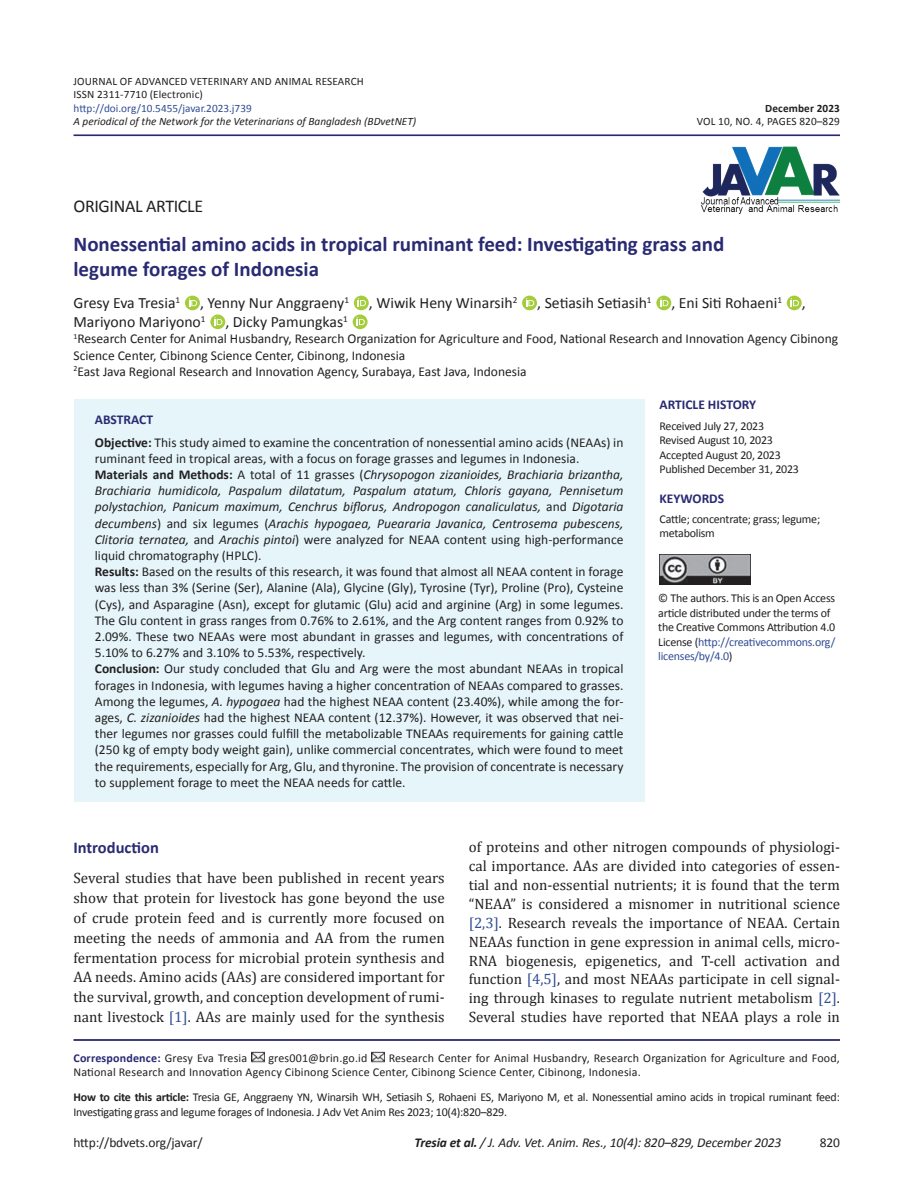
<style>
.page{position:relative;width:918px;height:1188px;background:#fff}
.page>*{position:absolute;margin:0;border:0;box-sizing:border-box;transform-origin:0 0}
.t1{font:700 21px/25.2px "Calibri";color:#292a73}
.t2{font:18px "Calibri";letter-spacing:-.02em;color:#231f20}
.t3{font:700 16.5px "Calibri";color:#292a73}
.t4{font:15.75px "Calibri";color:#231f20}
.t5{font:15px/18.9px "Cambria";color:#231f20;text-align:justify}
.t6{font:13.5px/16.2px "Calibri";color:#231f20}
.t7{font:italic 13.5px "Calibri";letter-spacing:-.01em;color:#231f20}
.t8{font:700 13.5px "Calibri";color:#292a73}
.t9{font:12px/14.4px "Calibri";letter-spacing:-.02em;color:#231f20}
.t10{font:12px/14.4px "Calibri";letter-spacing:.015em;color:#231f20}
.t11{font:700 12px "Calibri";letter-spacing:.015em;color:#292a73}
.t12{font:11.25px/13.5px "Calibri";letter-spacing:.01em;color:#231f20}
.t13{font:italic 11.25px "Calibri";color:#231f20}
.t14{font:11.25px "Calibri";color:#304d94}
.t15{font:700 11.25px "Calibri";letter-spacing:.01em;color:#231f20}
.s1{font-weight:700;color:#292a73}
.s2{font-weight:700}
.s3{font-style:italic}
.s4{color:#304d94}
.s5{font-weight:400;color:#231f20}
</style>
<div class="page">
<hr style="left:74px;top:134px;width:766px;height:2px;background:#292a73">
<svg style="left:185px;top:295px;width:14px;height:16px"></svg>
<div style="left:185px;top:296px;width:15px;height:14px;background:#a4cd3b;border-radius:50%"></div>
<svg style="left:189px;top:298px;width:8px;height:8px"></svg>
<svg style="left:354px;top:295px;width:14px;height:16px"></svg>
<svg style="left:354px;top:296px;width:15px;height:14px"></svg>
<svg style="left:358px;top:298px;width:8px;height:8px"></svg>
<svg style="left:523px;top:295px;width:14px;height:16px"></svg>
<div style="left:522px;top:296px;width:15px;height:14px;background:#a4cd3b;border-radius:50%"></div>
<svg style="left:526px;top:298px;width:8px;height:8px"></svg>
<svg style="left:657px;top:295px;width:14px;height:16px"></svg>
<svg style="left:656px;top:296px;width:15px;height:14px"></svg>
<svg style="left:660px;top:298px;width:9px;height:8px"></svg>
<svg style="left:787px;top:295px;width:14px;height:16px"></svg>
<svg style="left:787px;top:296px;width:15px;height:14px"></svg>
<svg style="left:791px;top:298px;width:8px;height:8px"></svg>
<svg style="left:210px;top:314px;width:15px;height:15px"></svg>
<svg style="left:214px;top:317px;width:9px;height:8px"></svg>
<svg style="left:352px;top:316px;width:16px;height:13px"></svg>
<svg style="left:353px;top:314px;width:15px;height:15px"></svg>
<svg style="left:357px;top:317px;width:8px;height:8px"></svg>
<hr style="left:74px;top:1039px;width:766px;height:2px;background:#292a73">
<svg style="left:251px;top:1052px;width:13px;height:11px"></svg>
<svg style="left:372px;top:1052px;width:13px;height:11px"></svg>
<img style="left:700px;top:146px;width:141px;height:69px">
<div style="left:74px;top:399px;width:570px;height:403px;background:#e5f5fa"></div>
<img style="left:660px;top:554px;width:90px;height:31px">
<p class="t12" style="left:74px;top:74px;width:292px">JOURNAL OF ADVANCED VETERINARY AND ANIMAL RESEARCH<br>ISSN 2311-7710 (Electronic)</p>
<p class="t14" style="left:74px;top:101px;width:180px">http://doi.org/10.5455/javar.2023.j739</p>
<p class="t15" style="left:765px;top:101px;width:76px">December 2023</p>
<p class="t13" style="left:74px;top:115px;width:344px">A periodical of the Network for the Veterinarians of Bangladesh (BDvetNET)</p>
<p class="t12" style="left:697px;top:114px;width:145px">VOL 10, NO. 4, PAGES 820–829</p>
<h2 class="t2" style="left:74px;top:195px;width:131px">ORIGINAL ARTICLE</h2>
<h1 class="t1" style="left:74px;top:230px;width:652px">Nonessential amino acids in tropical ruminant feed: Investigating grass and legume forages of Indonesia</h1>
<p class="t4" style="left:74px;top:293px;width:108px">Gresy Eva Tresia<sup>1</sup></p>
<p class="t4" style="left:200px;top:293px;width:150px">, Yenny Nur Anggraeny<sup>1</sup></p>
<p class="t4" style="left:369px;top:293px;width:150px">, Wiwik Heny Winarsih<sup>2</sup></p>
<p class="t4" style="left:537px;top:293px;width:116px">, Setiasih Setiasih<sup>1</sup></p>
<p class="t4" style="left:671px;top:293px;width:112px">, Eni Siti Rohaeni<sup>1</sup></p>
<p class="t4" style="left:802px;top:293px;width:5px">,</p>
<p class="t4" style="left:73px;top:312px;width:134px">Mariyono Mariyono<sup>1</sup></p>
<p class="t4" style="left:225px;top:312px;width:124px">, Dicky Pamungkas<sup>1</sup></p>
<p class="t6" style="left:74px;top:330px;width:766px"><sup>1</sup>Research Center for Animal Husbandry, Research Organization for Agriculture and Food, National Research and Innovation Agency Cibinong<br>Science Center, Cibinong Science Center, Cibinong, Indonesia<br><sup>2</sup>East Java Regional Research and Innovation Agency, Surabaya, East Java, Indonesia</p>
<p class="t6" style="left:95px;top:408px;width:530px;line-height:22.2px"><span class="s1">ABSTRACT<br></span><span class="s2">Objective:</span> This study aimed to examine the concentration of nonessential amino acids (NEAAs) in</p>
<p class="t6" style="left:95px;top:449px;width:530px">ruminant feed in tropical areas, with a focus on forage grasses and legumes in Indonesia.<br><span class="s2">Materials and Methods:</span> A total of 11 grasses (<span class="s3">Chrysopogon zizanioides, Brachiaria brizantha, Brachiaria humidicola, Paspalum dilatatum, Paspalum atatum, Chloris gayana, Pennisetum polystachion, Panicum maximum, Cenchrus biflorus, Andropogon canaliculatus,</span> and <span class="s3">Digotaria decumbens</span>) and six legumes (<span class="s3">Arachis hypogaea, Pueararia Javanica, Centrosema pubescens, Clitoria ternatea,</span> and <span class="s3">Arachis pintoi</span>) were analyzed for NEAA content using high-performance liquid chromatography (HPLC).<br><span class="s2">Results:</span> Based on the results of this research, it was found that almost all NEAA content in forage was less than 3% (Serine (Ser), Alanine (Ala), Glycine (Gly), Tyrosine (Tyr), Proline (Pro), Cysteine (Cys), and Asparagine (Asn), except for glutamic (Glu) acid and arginine (Arg) in some legumes.<br>The Glu content in grass ranges from 0.76% to 2.61%, and the Arg content ranges from 0.92% to 2.09%. These two NEAAs were most abundant in grasses and legumes, with concentrations of 5.10% to 6.27% and 3.10% to 5.53%, respectively.<br><span class="s2">Conclusion:</span> Our study concluded that Glu and Arg were the most abundant NEAAs in tropical forages in Indonesia, with legumes having a higher concentration of NEAAs compared to grasses.<br>Among the legumes, <span class="s3">A. hypogaea</span> had the highest NEAA content (23.40%), while among the for&shy;ages, <span class="s3">C. zizanioides</span> had the highest NEAA content (12.37%). However, it was observed that nei&shy;ther legumes nor grasses could fulfill the metabolizable TNEAAs requirements for gaining cattle (250 kg of empty body weight gain), unlike commercial concentrates, which were found to meet the requirements, especially for Arg, Glu, and thyronine. The provision of concentrate is necessary to supplement forage to meet the NEAA needs for cattle.</p>
<p class="t8" style="left:660px;top:396px;width:98px">ARTICLE HISTORY</p>
<p class="t9" style="left:660px;top:418px;width:141px">Received July 27, 2023<br>Revised August 10, 2023<br>Accepted August 20, 2023<br>Published December 31, 2023</p>
<p class="t8" style="left:660px;top:490px;width:66px">KEYWORDS</p>
<p class="t9" style="left:660px;top:511px;width:162px">Cattle; concentrate; grass; legume; metabolism</p>
<p class="t9" style="left:658px;top:591px;width:179px">© The authors. This is an Open Access article distributed under the terms of the Creative Commons Attribution 4.0<br>License (<span class="s4">http://creativecommons.org/ licenses/by/4.0</span>)</p>
<p class="t3" style="left:74px;top:837px;width:87px">Introduction</p>
<p class="t5" style="left:74px;top:868px;width:373px;line-height:19.8px">Several studies that have been published in recent years show that protein for livestock has gone beyond the use of crude protein feed and is currently more focused on meeting the needs of ammonia and AA from the rumen fermentation process for microbial protein synthesis and AA needs. Amino acids (AAs) are considered important for the survival, growth, and conception development of rumi&shy;nant livestock <span class="s4">[1]</span>. AAs are mainly used for the synthesis</p>
<p class="t5" style="left:469px;top:837px;width:373px">of proteins and other nitrogen compounds of physiologi&shy;cal importance. AAs are divided into categories of essen&shy;tial and non-essential nutrients; it is found that the term “NEAA” is considered a misnomer in nutritional science <span class="s4">[2,3]</span>. Research reveals the importance of NEAA. Certain NEAAs function in gene expression in animal cells, micro-RNA biogenesis, epigenetics, and T-cell activation and function <span class="s4">[4,5]</span>, and most NEAAs participate in cell signal&shy;ing through kinases to regulate nutrient metabolism <span class="s4">[2]</span>.<br>Several studies have reported that NEAA plays a role in</p>
<p class="t10" style="left:74px;top:1050px;width:768px;text-indent:315px">Research Center for Animal Husbandry, Research Organization for Agriculture and Food,<br>National Research and Innovation Agency Cibinong Science Center, Cibinong Science Center, Cibinong, Indonesia.</p>
<p class="t9" style="left:73px;top:1089px;width:768px"><span class="s2">How to cite this article:</span> Tresia GE, Anggraeny YN, Winarsih WH, Setiasih S, Rohaeni ES, Mariyono M, et al. Nonessential amino acids in tropical ruminant feed:<br>Investigating grass and legume forages of Indonesia. J Adv Vet Anim Res 2023; 10(4):820–829.</p>
<p class="t11" style="left:74px;top:1050px;width:175px">Correspondence: <span class="s5">Gresy Eva Tresia</span></p>
<p class="t10" style="left:268px;top:1050px;width:101px">gres001@brin.go.id</p>
<p class="t6" style="left:74px;top:1133px;width:131px">http://bdvets.org/javar/</p>
<p class="t7" style="left:414px;top:1134px;width:369px"><span class="s2">Tresia et al.</span> / J. Adv. Vet. Anim. Res., 10(4): 820–829, December 2023</p>
<p class="t6" style="left:820px;top:1133px;width:22px">820</p>
</div>
